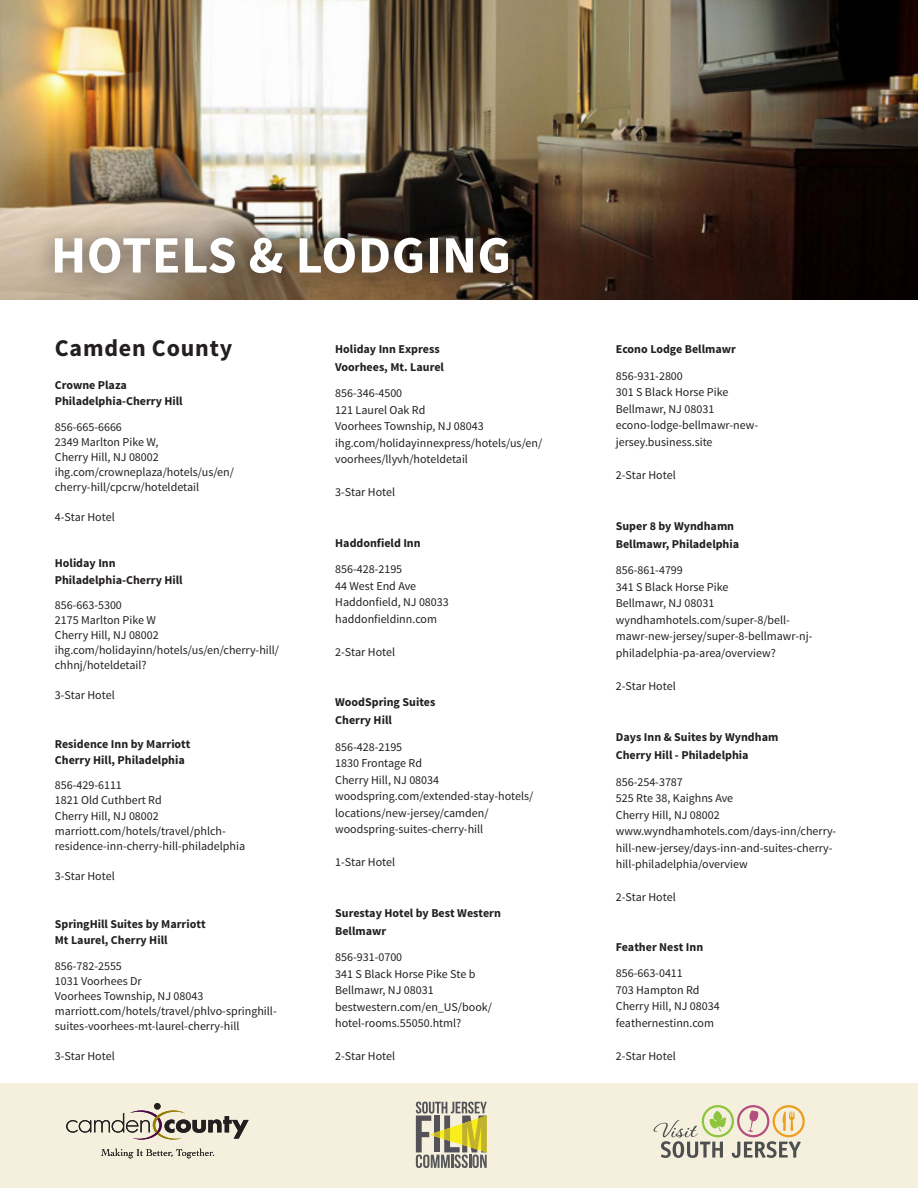
<style>
.page{position:relative;width:918px;height:1188px;background:#fff}
.page>*{position:absolute;margin:0;border:0;box-sizing:border-box;transform-origin:0 0}
.CATEGORIES{font:700 52.5px "Source Sans Pro";letter-spacing:.01em;color:#fff}
.CATEGORIES-2{font:24px "Source Sans Variable";letter-spacing:.075em;color:#231f20}
.Copy_-_Hotels{font:12px/16.5px "Source Sans Pro";color:#231f20}
.Header_-_Hotels{font:700 12px/18px "Source Sans Pro";color:#231f20}
</style>
<div class="page">
<img style="left:0;top:0;width:918px;height:300px">
<div style="left:35px;top:217px;width:496px;height:78px;background:#231f20;opacity:.64"></div>
<div style="left:0;top:1083px;width:917px;height:105px;background:#f4f0dd"></div>
<svg style="left:654px;top:1105px;width:151px;height:53px"></svg>
<div style="left:154px;top:1103px;width:7px;height:7px;background:#231f20;border-radius:50%"></div>
<svg style="left:66px;top:1110px;width:183px;height:30px"></svg>
<svg style="left:101px;top:1149px;width:113px;height:9px"></svg>
<svg style="left:416px;top:1102px;width:71px;height:66px"></svg>
<p class="CATEGORIES" style="left:51px;top:221px;width:462px">HOTELS &amp; LODGING</p>
<p class="CATEGORIES-2" style="left:55px;top:333px;width:177px">Camden County</p>
<p class="Header_-_Hotels" style="left:55px;top:377px;width:129px;line-height:16.5px">Crowne Plaza<br>Philadelphia-Cherry Hill</p>
<p class="Copy_-_Hotels" style="left:55px;top:419px;width:181px;line-height:15px">856-665-6666<br>2349 Marlton Pike W,<br>Cherry Hill, NJ 08002 ihg.com/crowneplaza/hotels/us/en/ cherry-hill/cpcrw/hoteldetail</p>
<p class="Copy_-_Hotels" style="left:55px;top:509px;width:61px">4-Star Hotel</p>
<p class="Header_-_Hotels" style="left:55px;top:556px;width:129px;line-height:16.5px">Holiday Inn<br>Philadelphia-Cherry Hill</p>
<p class="Copy_-_Hotels" style="left:55px;top:598px;width:226px;line-height:15px">856-663-5300<br>2175 Marlton Pike W<br>Cherry Hill, NJ 08002 ihg.com/holidayinn/hotels/us/en/cherry-hill/ chhnj/hoteldetail?</p>
<p class="Copy_-_Hotels" style="left:55px;top:687px;width:61px">3-Star Hotel</p>
<p class="Header_-_Hotels" style="left:55px;top:736px;width:137px;line-height:16.5px">Residence Inn by Marriott<br>Cherry Hill, Philadelphia</p>
<p class="Copy_-_Hotels" style="left:55px;top:778px;width:192px;line-height:15px">856-429-6111<br>1821 Old Cuthbert Rd<br>Cherry Hill, NJ 08002 marriott.com/hotels/travel/phlch&shy;residence-inn-cherry-hill-philadelphia</p>
<p class="Copy_-_Hotels" style="left:55px;top:868px;width:61px">3-Star Hotel</p>
<p class="Header_-_Hotels" style="left:55px;top:916px;width:152px;line-height:16.5px">SpringHill Suites by Marriott<br>Mt Laurel, Cherry Hill</p>
<p class="Copy_-_Hotels" style="left:55px;top:958px;width:223px;line-height:15px">856-782-2555<br>1031 Voorhees Dr<br>Voorhees Township, NJ 08043 marriott.com/hotels/travel/phlvo-springhill&shy;suites-voorhees-mt-laurel-cherry-hill</p>
<p class="Copy_-_Hotels" style="left:55px;top:1048px;width:61px">3-Star Hotel</p>
<p class="Header_-_Hotels" style="left:335px;top:340px;width:110px">Holiday Inn Express<br>Voorhees, Mt. Laurel</p>
<p class="Copy_-_Hotels" style="left:335px;top:385px;width:209px">856-346-4500<br>121 Laurel Oak Rd<br>Voorhees Township, NJ 08043 ihg.com/holidayinnexpress/hotels/us/en/ voorhees/llyvh/hoteldetail</p>
<p class="Copy_-_Hotels" style="left:335px;top:484px;width:61px">3-Star Hotel</p>
<p class="Header_-_Hotels" style="left:335px;top:534px;width:87px">Haddonfield Inn</p>
<p class="Copy_-_Hotels" style="left:335px;top:561px;width:115px">856-428-2195<br>44 West End Ave<br>Haddonfield, NJ 08033 haddonfieldinn.com</p>
<p class="Copy_-_Hotels" style="left:335px;top:644px;width:61px">2-Star Hotel</p>
<p class="Header_-_Hotels" style="left:335px;top:694px;width:102px">WoodSpring Suites<br>Cherry Hill</p>
<p class="Copy_-_Hotels" style="left:335px;top:739px;width:200px">856-428-2195<br>1830 Frontage Rd<br>Cherry Hill, NJ 08034 woodspring.com/extended-stay-hotels/ locations/new-jersey/camden/ woodspring-suites-cherry-hill</p>
<p class="Copy_-_Hotels" style="left:335px;top:854px;width:61px">1-Star Hotel</p>
<p class="Header_-_Hotels" style="left:335px;top:904px;width:167px">Surestay Hotel by Best Western<br>Bellmawr</p>
<p class="Copy_-_Hotels" style="left:335px;top:949px;width:158px">856-931-0700<br>341 S Black Horse Pike Ste b<br>Bellmawr, NJ 08031 bestwestern.com/en_US/book/ hotel-rooms.55050.html?</p>
<p class="Copy_-_Hotels" style="left:335px;top:1048px;width:61px">2-Star Hotel</p>
<p class="Header_-_Hotels" style="left:616px;top:340px;width:122px">Econo Lodge Bellmawr</p>
<p class="Copy_-_Hotels" style="left:616px;top:368px;width:144px">856-931-2800<br>301 S Black Horse Pike<br>Bellmawr, NJ 08031 econo-lodge-bellmawr-new&shy;jersey.business.site</p>
<p class="Copy_-_Hotels" style="left:616px;top:467px;width:61px">2-Star Hotel</p>
<p class="Header_-_Hotels" style="left:616px;top:517px;width:125px">Super 8 by Wyndhamn<br>Bellmawr, Philadelphia</p>
<p class="Copy_-_Hotels" style="left:616px;top:562px;width:198px">856-861-4799<br>341 S Black Horse Pike<br>Bellmawr, NJ 08031 wyndhamhotels.com/super-8/bell&shy;mawr-new-jersey/super-8-bellmawr-nj&shy;philadelphia-pa-area/overview?</p>
<p class="Copy_-_Hotels" style="left:616px;top:678px;width:61px">2-Star Hotel</p>
<p class="Header_-_Hotels" style="left:616px;top:728px;width:164px">Days Inn &amp; Suites by Wyndham<br>Cherry Hill - Philadelphia</p>
<p class="Copy_-_Hotels" style="left:616px;top:774px;width:222px">856-254-3787<br>525 Rte 38, Kaighns Ave<br>Cherry Hill, NJ 08002 www.wyndhamhotels.com/days-inn/cherry&shy;hill-new-jersey/days-inn-and-suites-cherry&shy;hill-philadelphia/overview</p>
<p class="Copy_-_Hotels" style="left:616px;top:889px;width:61px">2-Star Hotel</p>
<p class="Header_-_Hotels" style="left:616px;top:938px;width:89px">Feather Nest Inn</p>
<p class="Copy_-_Hotels" style="left:616px;top:965px;width:105px">856-663-0411<br>703 Hampton Rd<br>Cherry Hill, NJ 08034 feathernestinn.com</p>
<p class="Copy_-_Hotels" style="left:616px;top:1048px;width:61px">2-Star Hotel</p>
</div>
